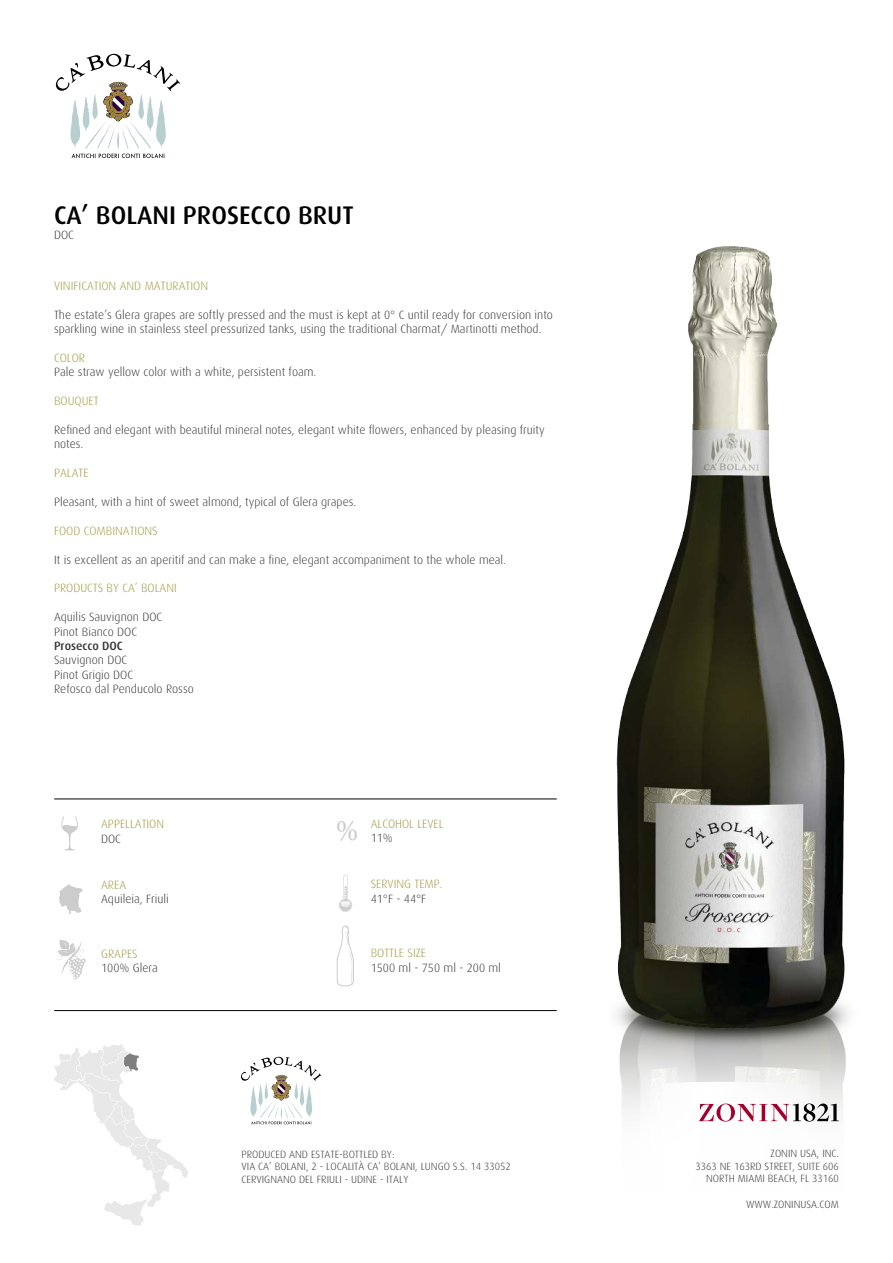
<style>
.page{position:relative;width:893px;height:1263px;background:#fff}
.page>*{position:absolute;margin:0;border:0;box-sizing:border-box;transform-origin:0 0}
.t1{font:30px "Minion Pro";color:#ccc}
.t2{font:500 25.5px "Dax";color:#000}
.t3{font:300 12px/14.4px "Dax";color:#333}
.t4{font:300 12px "Dax";color:#9f9940}
.t5{font:500 12px "Dax";color:#333}
.t6{font:300 10.5px/12.6px "Dax";color:#333;text-align:right}
</style>
<div class="page">
<img style="left:616px;top:246px;width:233px;height:876px">
<svg style="left:339px;top:875px;width:13px;height:37px"></svg>
<svg style="left:59px;top:884px;width:24px;height:30px"></svg>
<svg style="left:54px;top:1044px;width:134px;height:182px"></svg>
<svg style="left:699px;top:1103px;width:140px;height:18px"></svg>
<hr style="left:54px;top:799px;width:503px;height:1px;background:#000">
<hr style="left:54px;top:1010px;width:503px;height:1px;background:#000">
<svg style="left:337px;top:925px;width:17px;height:61px"></svg>
<svg style="left:61px;top:816px;width:17px;height:34px"></svg>
<svg style="left:56px;top:940px;width:30px;height:39px"></svg>
<svg style="left:55px;top:54px;width:125px;height:104px"></svg>
<svg style="left:241px;top:1057px;width:80px;height:67px"></svg>
<h2 class="t2" style="left:54px;top:200px;width:301px">CA’ BOLANI PROSECCO BRUT</h2>
<p class="t3" style="left:54px;top:228px;width:21px">DOC</p>
<p class="t4" style="left:54px;top:279px;width:156px">VINIFICATION AND MATURATION</p>
<p class="t3" style="left:54px;top:308px;width:500px">The estate’s Glera grapes are softly pressed and the must is kept at 0° C until ready for conversion into sparkling wine in stainless steel pressurized tanks, using the traditional Charmat/ Martinotti method.</p>
<p class="t4" style="left:54px;top:351px;width:32px">COLOR</p>
<p class="t3" style="left:54px;top:365px;width:264px">Pale straw yellow color with a white, persistent foam.</p>
<p class="t4" style="left:54px;top:394px;width:46px">BOUQUET</p>
<p class="t3" style="left:54px;top:423px;width:492px">Refined and elegant with beautiful mineral notes, elegant white flowers, enhanced by pleasing fruity notes.</p>
<p class="t4" style="left:54px;top:466px;width:36px">PALATE</p>
<p class="t3" style="left:54px;top:495px;width:304px">Pleasant, with a hint of sweet almond, typical of Glera grapes.</p>
<p class="t4" style="left:54px;top:524px;width:105px">FOOD COMBINATIONS</p>
<p class="t3" style="left:54px;top:552px;width:454px">It is excellent as an aperitif and can make a fine, elegant accompaniment to the whole meal.</p>
<p class="t4" style="left:54px;top:582px;width:124px">PRODUCTS BY CA’ BOLANI</p>
<p class="t3" style="left:54px;top:610px;width:110px">Aquilis Sauvignon DOC<br>Pinot Bianco DOC</p>
<p class="t5" style="left:54px;top:639px;width:70px">Prosecco DOC</p>
<p class="t3" style="left:54px;top:653px;width:141px">Sauvignon DOC<br>Pinot Grigio DOC<br>Refosco dal Penducolo Rosso</p>
<p class="t4" style="left:101px;top:817px;width:65px">APPELLATION</p>
<p class="t3" style="left:101px;top:831px;width:21px">DOC</p>
<p class="t4" style="left:101px;top:878px;width:27px">AREA</p>
<p class="t3" style="left:101px;top:892px;width:69px">Aquileia, Friuli</p>
<p class="t4" style="left:101px;top:947px;width:38px">GRAPES</p>
<p class="t3" style="left:101px;top:961px;width:58px">100% Glera</p>
<h1 class="t1" style="left:336px;top:812px;width:24px">%</h1>
<p class="t4" style="left:371px;top:817px;width:74px">ALCOHOL LEVEL</p>
<p class="t3" style="left:371px;top:831px;width:24px">11%</p>
<p class="t4" style="left:371px;top:877px;width:73px">SERVING TEMP.</p>
<p class="t3" style="left:371px;top:891px;width:57px">41°F - 44°F</p>
<p class="t4" style="left:371px;top:947px;width:57px">BOTTLE SIZE</p>
<p class="t3" style="left:371px;top:961px;width:132px">1500 ml - 750 ml - 200 ml</p>
<p class="t6" style="left:242px;top:1148px;width:271px;text-align:left">PRODUCED AND ESTATE-BOTTLED BY:<br>VIA CA’ BOLANI, 2 - LOCALITà CA’ BOLANI, LUNGO S.S. 14 33052<br>CERVIGNANO DEL FRIULI - UDINE - ITALY</p>
<p class="t6" style="left:695px;top:1147px;width:145px">ZONIN USA, INC.<br>3363 NE 163RD STREET, SUITE 606<br>NORTH MIAMI BEACH, FL 33160</p>
<p class="t6" style="left:746px;top:1198px;width:94px">WWW.ZONINUSA.COM</p>
</div>
